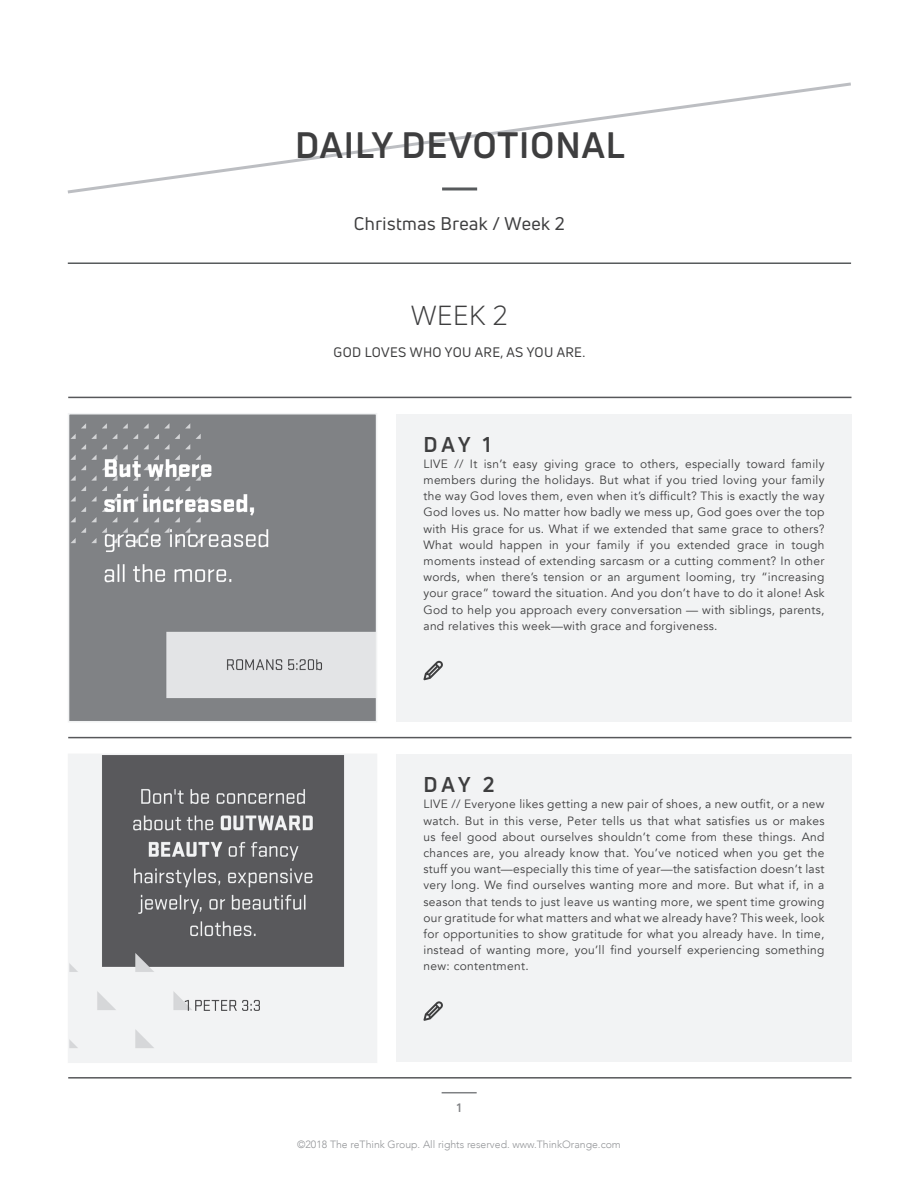
<style>
.page{position:relative;width:918px;height:1188px;background:#fff}
.page>*{position:absolute;margin:0;border:0;box-sizing:border-box;transform-origin:0 0}
.t1{font:700 36px "Uni Neue";letter-spacing:.025em;color:#3e3e3f}
.t2{font:27px "Uni Neue";color:#3e3e3f}
.t3{font:700 21px "Uni Neue";letter-spacing:.17em;color:#3e3e3f}
.t4{font:18px "Uni Neue";letter-spacing:.025em;color:#3e3e3f}
.t5{font:13.5px "Uni Neue";letter-spacing:.025em;color:#3e3e3f}
.t6{font:12px/16.2px "Avenir";letter-spacing:.025em;color:#3e3e3f;text-align:justify}
.t7{font:700 12px "Uni Neue";color:#818285}
.t8{font:300 10.5px "Avenir";color:#939598}
</style>
<div class="page">
<hr style="left:68px;top:397px;width:783px;height:1px;background:#57585a">
<hr style="left:68px;top:737px;width:783px;height:1px;background:#57585a">
<hr style="left:68px;top:1077px;width:783px;height:2px;background:#57585a">
<svg style="left:67px;top:82px;width:784px;height:112px"></svg>
<hr style="left:442px;top:187px;width:35px;height:3px;background:#575a5c">
<hr style="left:68px;top:262px;width:783px;height:2px;background:#575a5c">
<hr style="left:442px;top:1092px;width:35px;height:1px;background:#7f8184">
<div style="left:396px;top:414px;width:456px;height:308px;background:#f2f3f4"></div>
<svg style="left:423px;top:661px;width:20px;height:19px"></svg>
<img style="left:71px;top:416px;width:303px;height:303px">
<div style="left:68px;top:413px;width:309px;height:309px;border:2px solid #f2f3f4"></div>
<div style="left:396px;top:754px;width:456px;height:308px;background:#f2f3f4"></div>
<svg style="left:423px;top:1001px;width:20px;height:20px"></svg>
<img style="left:71px;top:757px;width:303px;height:303px">
<div style="left:68px;top:754px;width:309px;height:309px;border:2px solid #f2f3f4"></div>
<p class="t1" style="left:295px;top:122px;width:331px">DAILY DEVOTIONAL</p>
<p class="t4" style="left:354px;top:212px;width:212px">Christmas Break / Week 2</p>
<p class="t2" style="left:411px;top:299px;width:98px">WEEK 2</p>
<p class="t5" style="left:334px;top:344px;width:253px">GOD LOVES WHO YOU ARE, AS YOU ARE.</p>
<p class="t3" style="left:423px;top:431px;width:69px">DAY 1</p>
<p class="t6" style="left:423px;top:456px;width:403px">LIVE // It isn’t easy giving grace to others, especially toward family members during the holidays. But what if you tried loving your family the way God loves them, even when it’s difficult? This is exactly the way God loves us. No matter how badly we mess up, God goes over the top with His grace for us. What if we extended that same grace to others?<br>What would happen in your family if you extended grace in tough moments instead of extending sarcasm or a cutting comment? In other words, when there’s tension or an argument looming, try “increasing your grace” toward the situation. And you don’t have to do it alone! Ask God to help you approach every conversation — with siblings, parents, and relatives this week—with grace and forgiveness.</p>
<p class="t3" style="left:423px;top:772px;width:73px">DAY 2</p>
<p class="t6" style="left:423px;top:796px;width:403px">LIVE // Everyone likes getting a new pair of shoes, a new outfit, or a new watch. But in this verse, Peter tells us that what satisfies us or makes us feel good about ourselves shouldn’t come from these things. And chances are, you already know that. You’ve noticed when you get the stuff you want—especially this time of year—the satisfaction doesn’t last very long. We find ourselves wanting more and more. But what if, in a season that tends to just leave us wanting more, we spent time growing our gratitude for what matters and what we already have? This week, look for opportunities to show gratitude for what you already have. In time, instead of wanting more, you’ll find yourself experiencing something new: contentment.</p>
<p class="t7" style="left:457px;top:1100px;width:6px">1</p>
<p class="t8" style="left:297px;top:1138px;width:325px">©2018 The reThink Group. All rights reserved. www.ThinkOrange.com</p>
</div>
